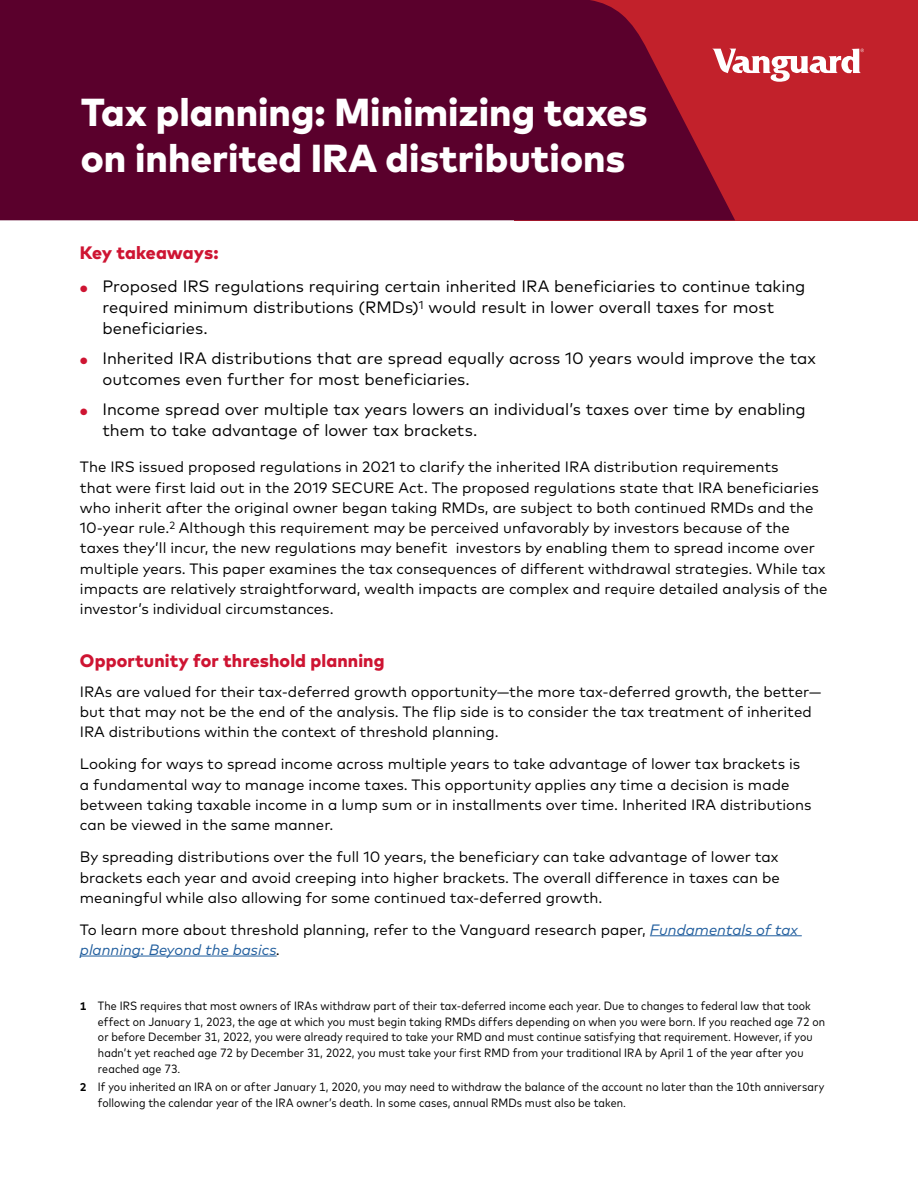
<style>
.page{position:relative;width:918px;height:1188px;background:#fff}
.page>*{position:absolute;margin:0;border:0;box-sizing:border-box;transform-origin:0 0}
.t1{font:800 39px/46.5px "Mark Pro";color:#fff}
.t2{font:800 18px "Mark Pro";letter-spacing:.01em;color:#ce1432}
.t3{font:16.5px/21px "Mark Pro";color:#000}
.t4{font:15px/20.2px "Mark Pro";color:#000}
.t5{font:condensed 12px/15.8px "Mark Pro";letter-spacing:.01em;color:#000}
.s1{font-size:9px;color:#ce1432}
.s2{font-style:italic;color:#215e9e}
.s3{font-style:italic}
.s4{font-weight:700;font-stretch:normal;font-size:11.25px}
</style>
<div class="page">
<div style="left:515px;top:0;width:403px;height:220px;background:#c2212b"></div>
<svg style="left:0;top:0;width:735px;height:220px;background:#61022b"></svg>
<svg style="left:712px;top:49px;width:152px;height:33px"></svg>
<hr style="left:650px;top:936px;width:152px;height:1px;background:#215e9e">
<hr style="left:80px;top:956px;width:197px;height:1px;background:#215e9e">
<h1 class="t1" style="left:81px;top:86px;width:568px">Tax planning: Minimizing taxes on inherited IRA distributions</h1>
<p class="t2" style="left:80px;top:239px;width:140px">Key takeaways:</p>
<p class="t3" style="left:80px;top:274px;width:727px;text-align:center"><span class="s1">●</span> Proposed IRS regulations requiring certain inherited IRA beneficiaries to continue taking required minimum distributions (RMDs)<sup>1</sup> would result in lower overall taxes for most</p>
<p class="t3" style="left:102px;top:316px;width:107px">beneficiaries.</p>
<p class="t3" style="left:102px;top:346px;width:715px;text-indent:-23px"><span class="s1">●</span> Inherited IRA distributions that are spread equally across 10 years would improve the tax outcomes even further for most beneficiaries.</p>
<p class="t3" style="left:102px;top:397px;width:705px;text-indent:-23px"><span class="s1">●</span> Income spread over multiple tax years lowers an individual’s taxes over time by enabling them to take advantage of lower tax brackets.</p>
<p class="t4" style="left:80px;top:456px;width:740px">The IRS issued proposed regulations in 2021 to clarify the inherited IRA distribution requirements<br>that were first laid out in the 2019 SECURE Act. The proposed regulations state that IRA beneficiaries who inherit after the original owner began taking RMDs, are subject to both continued RMDs and the 10-year rule.<sup>2</sup> Although this requirement may be perceived unfavorably by investors because of the</p>
<p class="t4" style="left:80px;top:537px;width:749px">taxes they’ll incur, the new regulations may benefit investors by enabling them to spread income over multiple years. This paper examines the tax consequences of different withdrawal strategies. While tax impacts are relatively straightforward, wealth impacts are complex and require detailed analysis of the investor’s individual circumstances.</p>
<p class="t2" style="left:80px;top:647px;width:306px">Opportunity for threshold planning</p>
<p class="t4" style="left:80px;top:680px;width:743px">IRAs are valued for their tax-deferred growth opportunity—the more tax-deferred growth, the better— but that may not be the end of the analysis. The flip side is to consider the tax treatment of inherited<br>IRA distributions within the context of threshold planning.</p>
<p class="t4" style="left:80px;top:753px;width:733px">Looking for ways to spread income across multiple years to take advantage of lower tax brackets is a fundamental way to manage income taxes. This opportunity applies any time a decision is made between taking taxable income in a lump sum or in installments over time. Inherited IRA distributions can be viewed in the same manner.</p>
<p class="t4" style="left:80px;top:846px;width:702px;text-align:justify">By spreading distributions over the full 10 years, the beneficiary can take advantage of lower tax brackets each year and avoid creeping into higher brackets. The overall difference in taxes can be meaningful while also allowing for some continued tax-deferred growth.</p>
<p class="t4" style="left:80px;top:918px;width:720px">To learn more about threshold planning, refer to the Vanguard research paper, <span class="s2">Fundamentals of tax planning: Beyond the basics</span><span class="s3">.</span></p>
<p class="t5" style="left:98px;top:997px;width:729px;text-indent:-18px"><span class="s4">1</span> The IRS requires that most owners of IRAs withdraw part of their tax-deferred income each year. Due to changes to federal law that took effect on January 1, 2023, the age at which you must begin taking RMDs differs depending on when you were born. If you reached age 72 on or before December 31, 2022, you were already required to take your RMD and must continue satisfying that requirement. However, if you hadn’t yet reached age 72 by December 31, 2022, you must take your first RMD from your traditional IRA by April 1 of the year after you reached age 73.</p>
<p class="t5" style="left:98px;top:1078px;width:728px;text-indent:-18px"><span class="s4">2</span> If you inherited an IRA on or after January 1, 2020, you may need to withdraw the balance of the account no later than the 10th anniversary following the calendar year of the IRA owner’s death. In some cases, annual RMDs must also be taken.</p>
</div>
